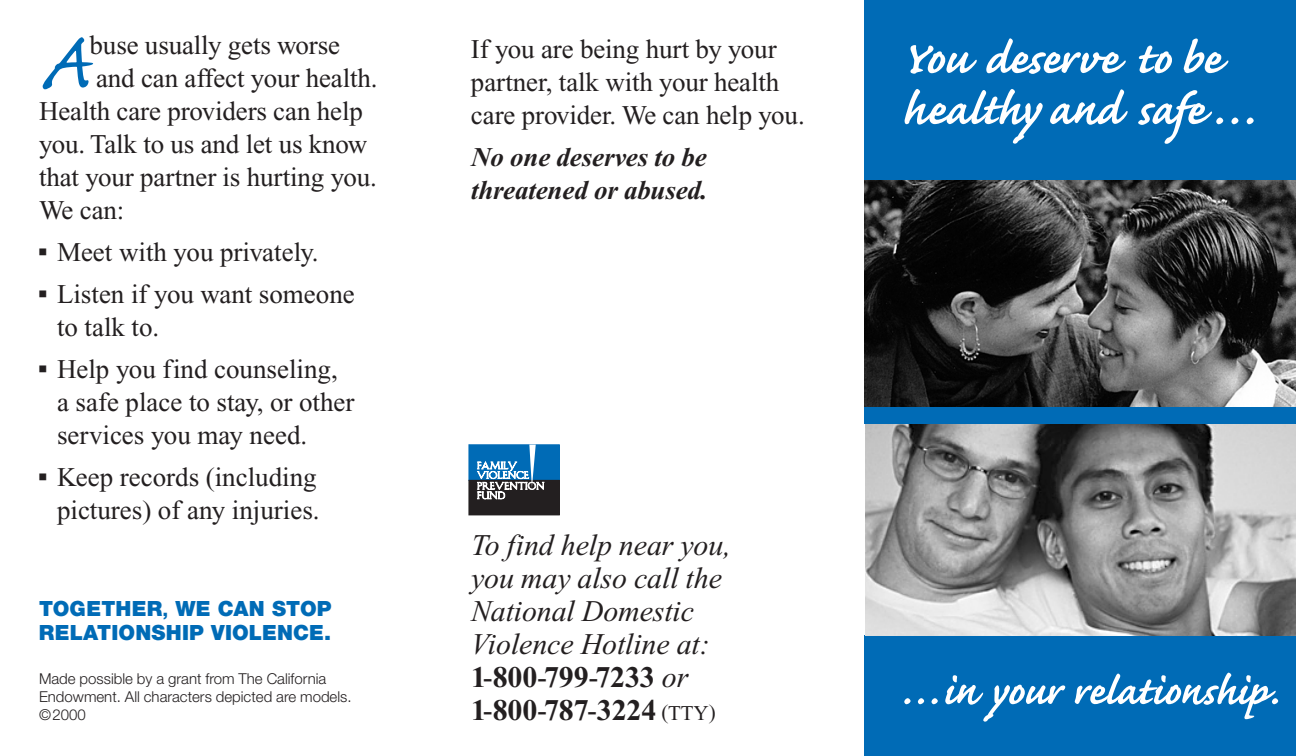
<style>
.page{position:relative;width:1296px;height:756px;background:#fff}
.page>*{position:absolute;margin:0;border:0;box-sizing:border-box;transform-origin:0 0}
.t1{font:105.3px "Caflisch Script";color:#006bb6}
.t2{font:700 57px/51px "Caflisch Script";letter-spacing:-.005em;color:#fff}
.t3{font:700 51px "Caflisch Script";letter-spacing:-.005em;color:#fff}
.t4{font:italic 30px/33px "Times";letter-spacing:-.005em;color:#231f20}
.t5{font:27px/33px "Times";letter-spacing:-.005em;color:#231f20}
.t6{font:italic 700 27px/33px "Times";letter-spacing:-.005em;color:#231f20}
.t7{font:900 21px/24px "Helvetica Neue";letter-spacing:.01em;color:#006bb6}
.t8{font:300 15px/18px "Helvetica Neue";color:#231f20}
.s1{font-family:"Universal Newswith Comm Pi"}
.s2{font-weight:700}
.s3{font-weight:700;font-style:normal}
.s4{font-style:normal}
.s5{font-style:normal;font-size:21px}
</style>
<div class="page">
<div style="left:864px;top:0;width:432px;height:756px;background:#006bb6"></div>
<img style="left:864px;top:180px;width:432px;height:226px">
<img style="left:866px;top:425px;width:430px;height:210px">
<div style="left:469px;top:445px;width:90px;height:35px;background:#006bb6"></div>
<div style="left:469px;top:445px;width:91px;height:36px;border:1px solid #006bb6"></div>
<div style="left:469px;top:480px;width:90px;height:35px;background:#231f20"></div>
<div style="left:469px;top:480px;width:91px;height:35px;border:1px solid #231f20"></div>
<svg style="left:477px;top:445px;width:67px;height:55px"></svg>
<p class="t5" style="left:90px;top:31px;width:252px">buse usually gets worse</p>
<p class="t5" style="left:96px;top:64px;width:283px">and can affect your health.</p>
<p class="t5" style="left:39px;top:97px;width:325px">Health care providers can help</p>
<p class="t5" style="left:39px;top:130px;width:330px">you. Talk to us and let us know</p>
<p class="t5" style="left:39px;top:163px;width:340px">that your partner is hurting you.</p>
<p class="t5" style="left:39px;top:196px;width:87px">We can:</p>
<p class="t5" style="left:39px;top:238px;width:281px"><span class="s1">▪</span> Meet with you privately.</p>
<p class="t5" style="left:57px;top:280px;width:299px;text-indent:-18px"><span class="s1">▪</span> Listen if you want someone to talk to.</p>
<p class="t5" style="left:57px;top:355px;width:299px;text-indent:-18px"><span class="s1">▪</span> Help you find counseling, a safe place to stay, or other services you may need.</p>
<p class="t5" style="left:39px;top:463px;width:282px;text-align:right"><span class="s1">▪</span> Keep records (including pictures) of any injuries.</p>
<h1 class="t1" style="left:39px;top:24px;width:52px">A</h1>
<p class="t7" style="left:39px;top:598px;width:294px">TOGETHER<span class="s2">,</span> WE CAN STOP<br>RELATIONSHIP VIOLENCE.</p>
<p class="t8" style="left:39px;top:671px;width:314px">Made possible by a grant from The California<br>Endowment. All characters depicted are models. ©2000</p>
<p class="t5" style="left:471px;top:35px;width:335px">If you are being hurt by your partner, talk with your health care provider. We can help you.</p>
<p class="t6" style="left:471px;top:143px;width:238px">No one deserves to be threatened or abused.</p>
<p class="t4" style="left:471px;top:531px;width:261px">To find help near you, you may also call the<br>National Domestic<br>Violence Hotline at:<br><span class="s3">1</span><span class="s4">-</span><span class="s3">800</span><span class="s4">-</span><span class="s3">799</span><span class="s4">-</span><span class="s3">7233</span> or<br><span class="s3">1</span><span class="s4">-</span><span class="s3">800</span><span class="s4">-</span><span class="s3">787</span><span class="s4">-</span><span class="s3">3224</span> <span class="s5">(TTY)</span></p>
<h2 class="t2" style="left:902px;top:39px;width:353px">You deserve to be healthy and safe ...</h2>
<h3 class="t3" style="left:902px;top:673px;width:378px">...in your relationship.</h3>
</div>
